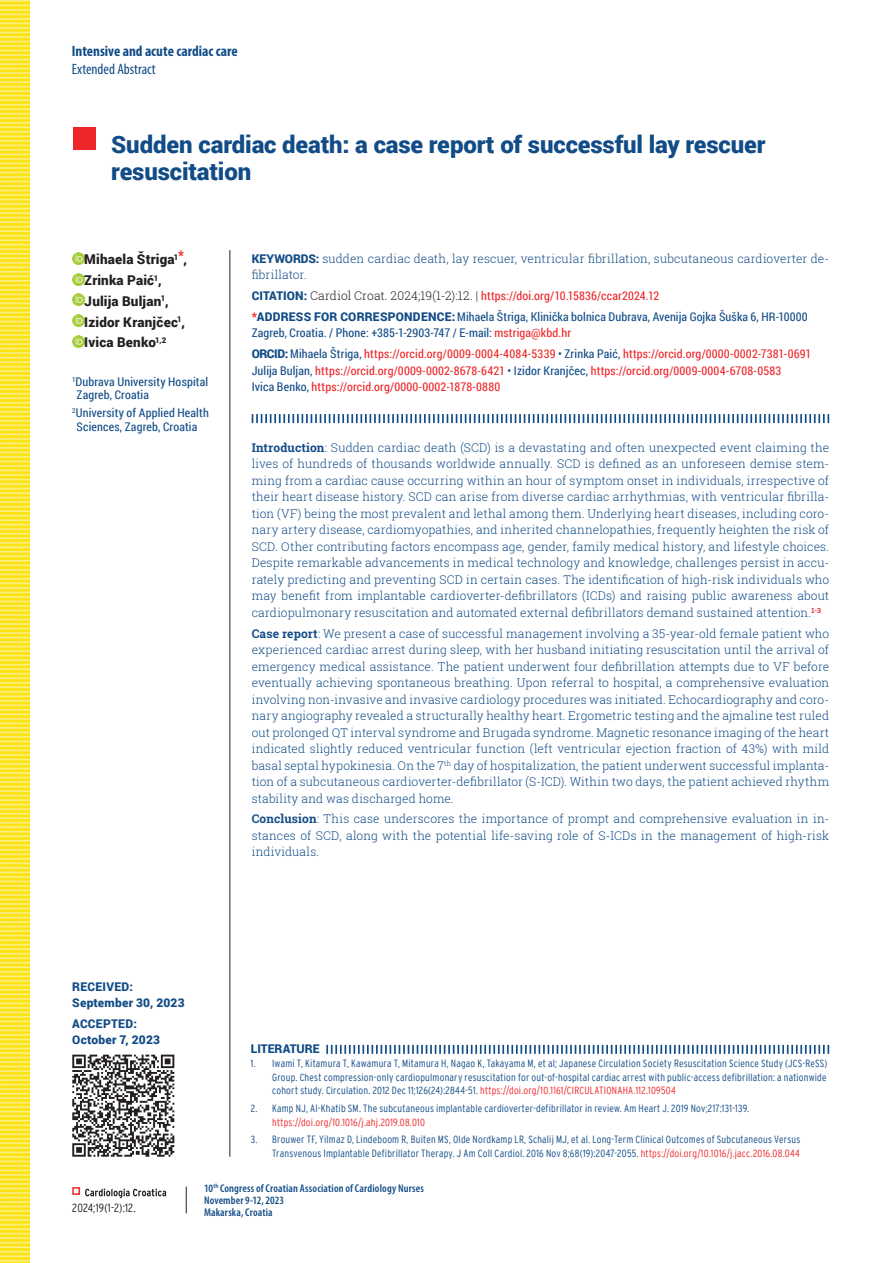
<style>
.page{position:relative;width:893px;height:1263px;background:#fff}
.page>*{position:absolute;margin:0;border:0;box-sizing:border-box;transform-origin:0 0}
.t1{font:900 24px/27px "Roboto";letter-spacing:-.005em;color:#124c87}
.t2{font:700 condensed 15px "Myriad Pro";color:#124c87}
.t3{font:condensed 15px "Myriad Pro";color:#124c87}
.t4{font:900 13.5px/20.7px "Roboto";letter-spacing:.015em;color:#231f20}
.t5{font:300 12px/16.5px "Roboto Slab";letter-spacing:.01em;color:#124c87;text-align:justify}
.t6{font:12px/16.5px "Roboto Condensed";letter-spacing:.015em;color:#ee2629}
.t7{font:12px/13.5px "Roboto Condensed";letter-spacing:.01em;color:#124c87}
.t8{font:900 12px/16.5px "Roboto";letter-spacing:.015em;color:#124c87}
.t9{font:300 condensed 12px "Interstate";letter-spacing:.015em;color:#231f20}
.t10{font:600 condensed 11.25px/12px "Myriad Pro";letter-spacing:.015em;color:#124c87}
.t11{font:300 condensed 10.5px/13.5px "Interstate";letter-spacing:.02em;color:#124c87;text-align:justify}
.t12{font:300 condensed 10.5px "Interstate";letter-spacing:.02em;color:#ee2629}
.s1{font-family:"Roboto";font-weight:900}
.s2{font-family:"Roboto";font-weight:900;color:#124c87}
.s3{font-family:"Roboto Slab";font-weight:300;color:#231f20}
.s4{color:#ee2629}
.s5{color:#124c87}
.s6{font-weight:700}
</style>
<div class="page">
<svg style="left:85px;top:1188px;width:81px;height:10px"></svg>
<div style="left:72px;top:1187px;width:8px;height:8px;border:2px solid #ee2629"></div>
<svg style="left:186px;top:1187px;width:1px;height:26px"></svg>
<svg style="left:0;top:0;width:30px;height:1263px;background:#fbe73d"></svg>
<div style="left:73px;top:128px;width:23px;height:22px;background:#ee2629"></div>
<svg style="left:72px;top:252px;width:12px;height:12px"></svg>
<svg style="left:72px;top:273px;width:12px;height:12px"></svg>
<svg style="left:72px;top:294px;width:12px;height:12px"></svg>
<svg style="left:72px;top:315px;width:12px;height:12px"></svg>
<svg style="left:72px;top:335px;width:12px;height:12px"></svg>
<hr style="left:230px;top:250px;width:1px;height:907px;background:#231f20">
<svg style="left:252px;top:414px;width:577px;height:9px"></svg>
<svg style="left:326px;top:1045px;width:503px;height:9px"></svg>
<svg style="left:72px;top:1055px;width:102px;height:102px"></svg>
<p class="t2" style="left:72px;top:42px;width:167px">Intensive and acute cardiac care</p>
<p class="t3" style="left:72px;top:60px;width:85px">Extended Abstract</p>
<h1 class="t1" style="left:111px;top:130px;width:656px">Sudden cardiac death: a case report of successful lay rescuer resuscitation</h1>
<p class="t4" style="left:84px;top:249px;width:104px">Mihaela Štriga<sup>1</sup><sup>*</sup>,<br>Zrinka Paić<sup>1</sup>,<br>Julija Buljan<sup>1</sup>,<br>Izidor Kranjčec<sup>1</sup>,<br>Ivica Benko<sup>1,2</sup></p>
<p class="t7" style="left:77px;top:374px;width:133px;text-indent:-4px"><sup>1</sup>Dubrava University Hospital<br>Zagreb, Croatia</p>
<p class="t7" style="left:77px;top:406px;width:134px;text-indent:-4px"><sup>2</sup>University of Applied Health<br>Sciences, Zagreb, Croatia</p>
<p class="t5" style="left:252px;top:250px;width:579px"><span class="s1">KEYWORDS:</span> sudden cardiac death, lay rescuer, ventricular fibrillation, subcutaneous cardioverter de&shy;fibrillator.</p>
<p class="t6" style="left:252px;top:287px;width:409px"><span class="s2">CITATION:</span> <span class="s3">Cardiol Croat. 2024;19(1-2):12. |</span> https://doi.org/10.15836/ccar2024.12</p>
<p class="t8" style="left:252px;top:308px;width:22px"><span class="s4">*</span>Address</p>
<p class="t8" style="left:314px;top:308px;width:35px">for corres</p>
<p class="t8" style="left:388px;top:308px;width:17px">pondence</p>
<p class="t7" style="left:252px;top:308px;width:558px;line-height:16.5px;text-indent:200px"><span class="s1">:</span> Mihaela Štriga, Klinička bolnica Dubrava, Avenija Gojka Šuška 6, HR-10000<br>Zagreb, Croatia. / Phone: +385-1-2903-747 / E-mail: <span class="s4">mstriga@kbd.hr</span></p>
<p class="t6" style="left:252px;top:345px;width:561px"><span class="s2">ORCID:</span> <span class="s5">Mihaela Štriga,</span> https://orcid.org/0009-0004-4084-5339 <span class="s5">• Zrinka Paić,</span> https://orcid.org/0000-0002-7381-0691<br><span class="s5">Julija Buljan,</span> https://orcid.org/0009-0002-8678-6421 <span class="s5">• Izidor Kranjčec,</span> https://orcid.org/0009-0004-6708-0583<br><span class="s5">Ivica Benko,</span> https://orcid.org/0000-0002-1878-0880</p>
<p class="t5" style="left:252px;top:439px;width:579px"><span class="s6">Introduction</span>: Sudden cardiac death (SCD) is a devastating and often unexpected event claiming the lives of hundreds of thousands worldwide annually. SCD is defined as an unforeseen demise stem&shy;ming from a cardiac cause occurring within an hour of symptom onset in individuals, irrespective of their heart disease history. SCD can arise from diverse cardiac arrhythmias, with ventricular fibrilla&shy;tion (VF) being the most prevalent and lethal among them. Underlying heart diseases, including coro&shy;nary artery disease, cardiomyopathies, and inherited channelopathies, frequently heighten the risk of SCD. Other contributing factors encompass age, gender, family medical history, and lifestyle choices.<br>Despite remarkable advancements in medical technology and knowledge, challenges persist in accu&shy;rately predicting and preventing SCD in certain cases. The identification of high-risk individuals who may benefit from implantable cardioverter-defibrillators (ICDs) and raising public awareness about cardiopulmonary resuscitation and automated external defibrillators demand sustained attention.<sup>1-3</sup></p>
<p class="t5" style="left:252px;top:625px;width:579px"><span class="s6">Case report</span>: We present a case of successful management involving a 35-year-old female patient who experienced cardiac arrest during sleep, with her husband initiating resuscitation until the arrival of emergency medical assistance. The patient underwent four defibrillation attempts due to VF before eventually achieving spontaneous breathing. Upon referral to hospital, a comprehensive evaluation involving non-invasive and invasive cardiology procedures was initiated. Echocardiography and coro&shy;nary angiography revealed a structurally healthy heart. Ergometric testing and the ajmaline test ruled out prolonged QT interval syndrome and Brugada syndrome. Magnetic resonance imaging of the heart indicated slightly reduced ventricular function (left ventricular ejection fraction of 43%) with mild basal septal hypokinesia. On the 7<sup>th</sup> day of hospitalization, the patient underwent successful implanta&shy;tion of a subcutaneous cardioverter-defibrillator (S-ICD). Within two days, the patient achieved rhythm stability and was discharged home.</p>
<p class="t5" style="left:252px;top:810px;width:579px"><span class="s6">Conclusion</span>: This case underscores the importance of prompt and comprehensive evaluation in in&shy;stances of SCD, along with the potential life-saving role of S-ICDs in the management of high-risk individuals.</p>
<p class="t8" style="left:72px;top:978px;width:16px">Recei</p>
<p class="t8" style="left:72px;top:978px;width:114px;text-indent:34px">ved:<br>September 30, 2023</p>
<p class="t8" style="left:72px;top:1015px;width:17px">Acce</p>
<p class="t8" style="left:103px;top:1015px;width:17px">pted</p>
<p class="t8" style="left:72px;top:1015px;width:89px;text-indent:61px">:<br>October 7, 2023</p>
<p class="t8" style="left:251px;top:1040px;width:70px">LITERATURE</p>
<p class="t11" style="left:272px;top:1057px;width:557px;text-indent:-21px">1. Iwami T, Kitamura T, Kawamura T, Mitamura H, Nagao K, Takayama M, et al; Japanese Circulation Society Resuscitation Science Study (JCS-ReSS)<br>Group. Chest compression-only cardiopulmonary resuscitation for out-of-hospital cardiac arrest with public-access defibrillation: a nationwide cohort study. Circulation. 2012 Dec 11;126(24):2844-51. <span class="s4">https://doi.org/10.1161/CIRCULATIONAHA.112.109504</span></p>
<p class="t11" style="left:251px;top:1102px;width:500px">2. Kamp NJ, Al-Khatib SM. The subcutaneous implantable cardioverter-defibrillator in review. Am Heart J. 2019 Nov;217:131-139.</p>
<p class="t12" style="left:272px;top:1116px;width:154px">https://doi.org/10.1016/j.ahj.2019.08.010</p>
<p class="t11" style="left:251px;top:1133px;width:551px;text-align:right">3. Brouwer TF, Yilmaz D, Lindeboom R, Buiten MS, Olde Nordkamp LR, Schalij MJ, et al. Long-Term Clinical Outcomes of Subcutaneous Versus<br>Transvenous Implantable Defibrillator Therapy. J Am Coll Cardiol. 2016 Nov 8;68(19):2047-2055. <span class="s4">https://doi.org/10.1016/j.jacc.2016.08.044</span></p>
<p class="t9" style="left:72px;top:1201px;width:65px">2024;19(1-2):12.</p>
<p class="t10" style="left:204px;top:1182px;width:221px">10<sup>th</sup> Congress of Croatian Association of Cardiology Nurses<br>November 9-12, 2023<br>Makarska, Croatia</p>
</div>
